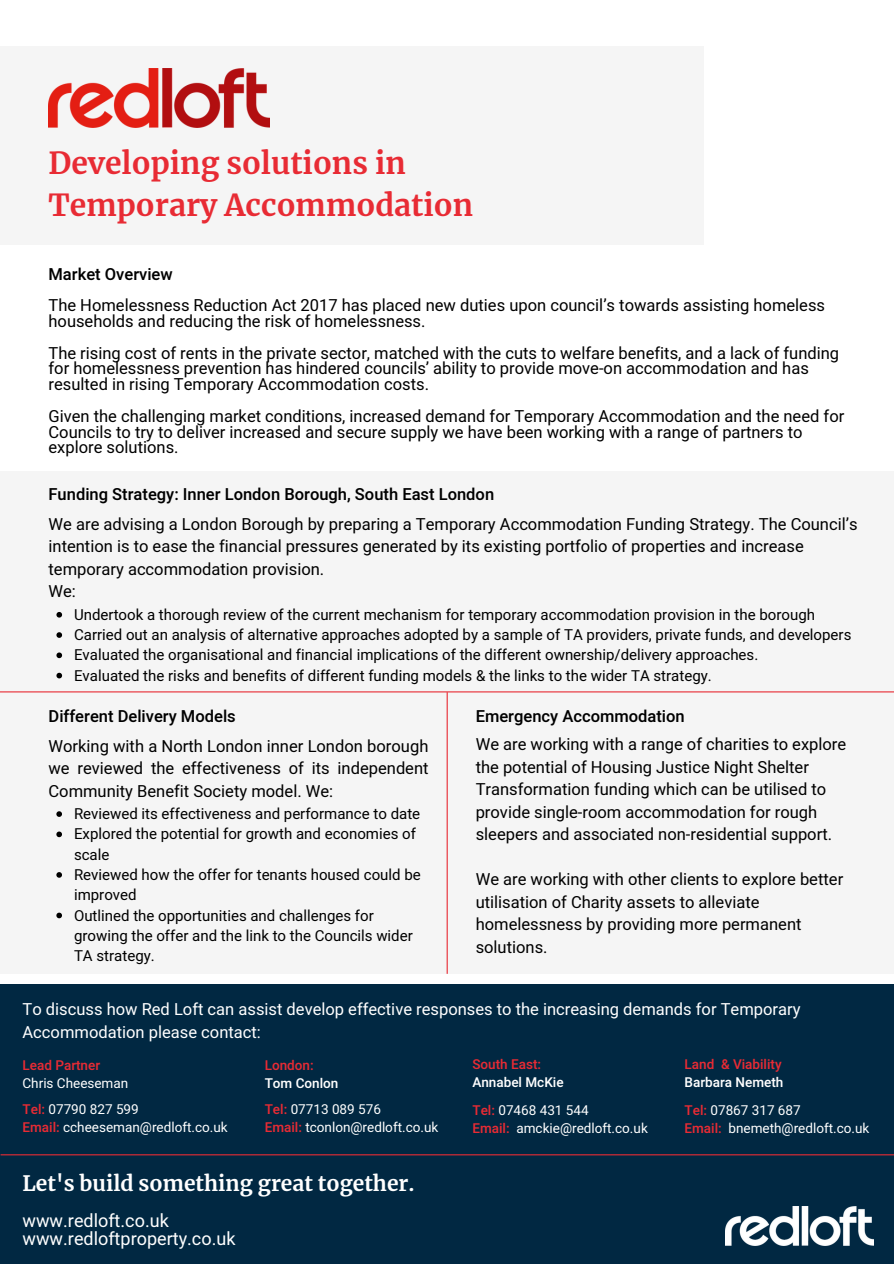
<style>
.page{position:relative;width:894px;height:1264px;background:#fff}
.page>*{position:absolute;margin:0;border:0;box-sizing:border-box;transform-origin:0 0}
.t1{font:700 30px/41.7px "Merriweather";color:#e82b34}
.t2{font:700 21px "Merriweather";color:#fff}
.t3{font:18px/18px "Heebo";color:#fff}
.t4{font:16.5px/22.5px "Heebo";color:#000}
.t5{font:16.5px/22.5px "Heebo";color:#fff}
.t6{font:500 16.5px "Heebo";color:#000}
.t7{font:15.6px "Heebo";color:#fff}
.t8{font:15px/20.2px "Heebo";color:#000}
.t9{font:13.5px/26.5px "Heebo";color:#fff}
.t10{font:500 13.5px/28px "Heebo";color:#fff}
.t11{font:500 13.5px "Heebo";color:#e82b34}
.s1{font-weight:500;color:#e82b34}
.s2{font-weight:500}
.s3{color:#e82b34}
.s4{font-weight:400}
</style>
<div class="page">
<div style="left:0;top:984px;width:893px;height:279px;background:#012842"></div>
<img style="left:725px;top:1206px;width:148px;height:39px">
<div style="left:1px;top:47px;width:702px;height:198px;background:#f5f5f5"></div>
<img style="left:48px;top:68px;width:221px;height:60px">
<div style="left:0;top:470px;width:893px;height:503px;background:#f5f5f5"></div>
<hr style="left:0;top:691px;width:893px;height:1px;background:#e82b34">
<hr style="left:446px;top:692px;width:1px;height:281px;background:#e82b34">
<svg style="left:56px;top:612px;width:6px;height:5px"></svg>
<svg style="left:56px;top:632px;width:6px;height:6px"></svg>
<svg style="left:56px;top:652px;width:6px;height:6px"></svg>
<svg style="left:56px;top:672px;width:6px;height:6px"></svg>
<svg style="left:56px;top:811px;width:6px;height:6px"></svg>
<svg style="left:56px;top:831px;width:6px;height:6px"></svg>
<svg style="left:56px;top:872px;width:6px;height:5px"></svg>
<svg style="left:56px;top:912px;width:6px;height:6px"></svg>
<hr style="left:1px;top:1154px;width:892px;height:1px;background:#e82b34">
<h1 class="t1" style="left:49px;top:143px;width:426px">Developing solutions in<br>Temporary Accommodation</h1>
<p class="t6" style="left:48px;top:262px;width:126px">Market Overview</p>
<p class="t4" style="left:48px;top:298px;width:777px;line-height:15.8px">The Homelessness Reduction Act 2017 has placed new duties upon council’s towards assisting homeless households and reducing the risk of homelessness.</p>
<p class="t4" style="left:48px;top:345px;width:792px;line-height:15.8px">The rising cost of rents in the private sector, matched with the cuts to welfare benefits, and a lack of funding for homelessness prevention has hindered councils’ ability to provide move-on accommodation and has resulted in rising Temporary Accommodation costs.</p>
<p class="t4" style="left:48px;top:408px;width:797px;line-height:15.8px">Given the challenging market conditions, increased demand for Temporary Accommodation and the need for<br>Councils to try to deliver increased and secure supply we have been working with a range of partners to explore solutions.</p>
<p class="t6" style="left:49px;top:483px;width:447px">Funding Strategy: Inner London Borough, South East London</p>
<p class="t4" style="left:49px;top:513px;width:810px">We are advising a London Borough by preparing a Temporary Accommodation Funding Strategy. The Council’s intention is to ease the financial pressures generated by its existing portfolio of properties and increase temporary accommodation provision.<br>We:</p>
<p class="t8" style="left:74px;top:605px;width:778px">Undertook a thorough review of the current mechanism for temporary accommodation provision in the borough Carried out an analysis of alternative approaches adopted by a sample of TA providers, private funds, and developers Evaluated the organisational and financial implications of the different ownership/delivery approaches.<br>Evaluated the risks and benefits of different funding models &amp; the links to the wider TA strategy.</p>
<p class="t6" style="left:49px;top:705px;width:189px">Different Delivery Models</p>
<p class="t4" style="left:48px;top:735px;width:381px;text-align:justify">Working with a North London inner London borough we reviewed the effectiveness of its independent Community Benefit Society model. We:</p>
<p class="t8" style="left:74px;top:804px;width:348px">Reviewed its effectiveness and performance to date Explored the potential for growth and economies of scale<br>Reviewed how the offer for tenants housed could be improved<br>Outlined the opportunities and challenges for growing the offer and the link to the Councils wider TA strategy.</p>
<p class="t6" style="left:475px;top:705px;width:210px">Emergency Accommodation</p>
<p class="t4" style="left:475px;top:733px;width:372px">We are working with a range of charities to explore the potential of Housing Justice Night Shelter Transformation funding which can be utilised to provide single-room accommodation for rough sleepers and associated non-residential support.</p>
<p class="t4" style="left:475px;top:868px;width:369px">We are working with other clients to explore better utilisation of Charity assets to alleviate homelessness by providing more permanent solutions.</p>
<p class="t5" style="left:23px;top:998px;width:779px">To discuss how Red Loft can assist develop effective responses to the increasing demands for Temporary<br>Accommodation please contact:</p>
<p class="t11" style="left:23px;top:1055px;width:79px">Lead Partner</p>
<p class="t9" style="left:23px;top:1070px;width:118px">Chris Cheeseman<br><span class="s1">Tel:</span> 07790 827 599</p>
<p class="t9" style="left:23px;top:1114px;width:207px"><span class="s1">Email:</span> ccheeseman@redloft.co.uk</p>
<p class="t11" style="left:265px;top:1055px;width:50px">London:</p>
<p class="t9" style="left:265px;top:1070px;width:118px"><span class="s2">Tom Conlon<br></span><span class="s1">Tel:</span> 07713 089 576</p>
<p class="t9" style="left:265px;top:1114px;width:175px"><span class="s1">Email:</span> tconlon@redloft.co.uk</p>
<p class="t2" style="left:23px;top:1169px;width:393px">Let's build something great together.</p>
<p class="t3" style="left:23px;top:1212px;width:214px">www.redloft.co.uk www.redloftproperty.co.uk</p>
<p class="t7" style="left:245px;top:1174px;width:147px">redloftproperty.co.uk</p>
<p class="t11" style="left:472px;top:1054px;width:70px">South East:</p>
<p class="t10" style="left:472px;top:1068px;width:118px">Annabel McKie<br><span class="s3">Tel:</span> <span class="s4">07468 431 544</span></p>
<p class="t9" style="left:472px;top:1115px;width:177px"><span class="s1">Email:</span> amckie@redloft.co.uk</p>
<p class="t11" style="left:684px;top:1054px;width:99px">Land &amp; Viability</p>
<p class="t10" style="left:684px;top:1068px;width:118px">Barbara Nemeth<br><span class="s3">Tel:</span> <span class="s4">07867 317 687</span></p>
<p class="t9" style="left:684px;top:1115px;width:186px"><span class="s1">Email:</span> bnemeth@redloft.co.uk</p>
</div>
